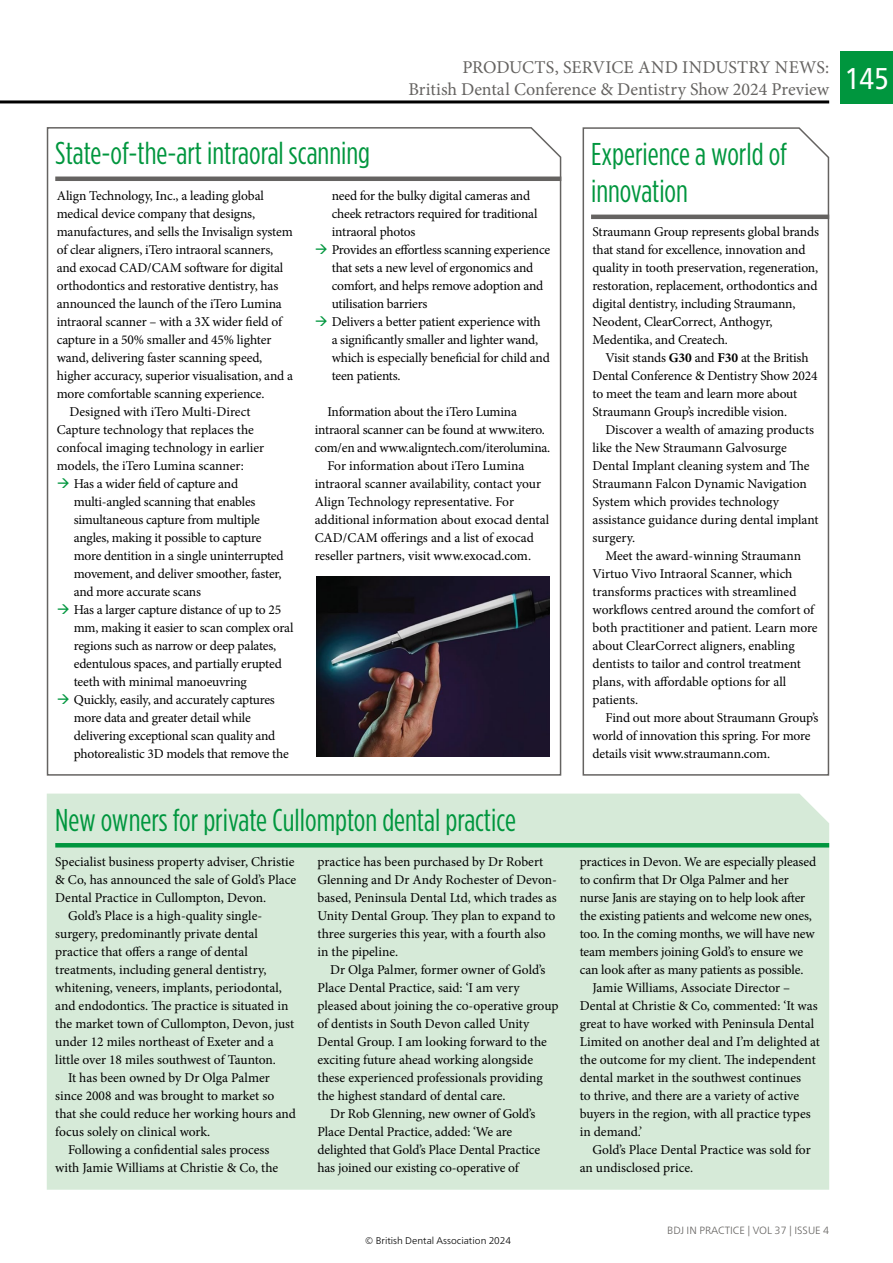
<style>
.page{position:relative;width:893px;height:1263px;background:#fff}
.page>*{position:absolute;margin:0;border:0;box-sizing:border-box;transform-origin:0 0}
.Title_underlined_black{font:31.5px "Gotham Condensed";color:#00963e}
.Title_underlined_colour{font:31.5px "Gotham Condensed";color:#00963e}
.NoXML_page_numbers{font:condensed 30px "Frutiger Neue LT Pro";color:#fff}
.NoXML_category{font:18px "Minion Pro";letter-spacing:-.005em;color:#656361}
.Para_body{font:13.5px/18px "Minion Pro";letter-spacing:-.005em;color:#000}
.Para_body_1st{font:13.5px/18px "Minion Pro";letter-spacing:-.015em;color:#000}
.NoXML_footer{font:300 10.5px "Frutiger Neue LT Pro";color:#656361}
.NoXML_Hidden_for_OnlinePDF{font:300 9.75px "Frutiger Neue LT Pro";color:#000}
.s1{font-weight:700}
</style>
<div class="page">
<div style="left:840px;top:51px;width:53px;height:52px;background:#00963e"></div>
<hr style="left:0;top:100px;width:829px;height:3px;background:#000">
<svg style="left:582px;top:127px;width:248px;height:649px"></svg>
<hr style="left:591px;top:215px;width:238px;height:4px;background:#656361">
<svg style="left:46px;top:127px;width:516px;height:649px"></svg>
<div style="left:55px;top:176px;width:506px;height:5px;background:#656361"></div>
<div style="left:47px;top:793px;width:782px;height:397px;background:#d6ead8"></div>
<hr style="left:55px;top:843px;width:774px;height:4px;background:#00963e">
<img style="left:316px;top:576px;width:234px;height:180px">
<svg style="left:58px;top:478px;width:11px;height:10px"></svg>
<svg style="left:58px;top:604px;width:11px;height:10px"></svg>
<svg style="left:58px;top:694px;width:11px;height:10px"></svg>
<svg style="left:316px;top:244px;width:11px;height:10px"></svg>
<svg style="left:316px;top:316px;width:11px;height:10px"></svg>
<p class="Title_underlined_black" style="left:55px;top:135px;width:316px">State-of-the-art intraoral scanning</p>
<p class="NoXML_category" style="left:462px;top:55px;width:368px">PRODUCTS, SERVICE AND INDUSTRY NEWS:</p>
<p class="NoXML_category" style="left:409px;top:77px;width:422px">British Dental Conference &amp; Dentistry Show 2024 Preview</p>
<p class="Title_underlined_black" style="left:591px;top:136px;width:198px">Experience a world of</p>
<p class="Para_body_1st" style="left:57px;top:186px;width:209px">Align Technology, Inc., a leading global</p>
<p class="Title_underlined_black" style="left:591px;top:173px;width:98px">innovation</p>
<p class="Para_body_1st" style="left:57px;top:204px;width:238px">medical device company that designs, manufactures, and sells the Invisalign system of clear aligners, iTero intraoral scanners, and exocad CAD/CAM software for digital orthodontics and restorative dentistry, has announced the launch of the iTero Lumina intraoral scanner – with a 3X wider field of capture in a 50% smaller and 45% lighter wand, delivering faster scanning speed, higher accuracy, superior visualisation, and a more comfortable scanning experience.</p>
<p class="Para_body" style="left:57px;top:402px;width:209px;text-indent:13px">Designed with iTero Multi-Direct Capture technology that replaces the confocal imaging technology in earlier models, the iTero Lumina scanner:</p>
<p class="Para_body_1st" style="left:74px;top:474px;width:211px">Has a wider field of capture and multi-angled scanning that enables simultaneous capture from multiple angles, making it possible to capture more dentition in a single uninterrupted movement, and deliver smoother, faster, and more accurate scans</p>
<p class="Para_body_1st" style="left:74px;top:600px;width:221px">Has a larger capture distance of up to 25 mm, making it easier to scan complex oral regions such as narrow or deep palates, edentulous spaces, and partially erupted teeth with minimal manoeuvring</p>
<p class="Para_body_1st" style="left:74px;top:690px;width:217px">Quickly, easily, and accurately captures more data and greater detail while delivering exceptional scan quality and photorealistic 3D models that remove the</p>
<p class="Para_body_1st" style="left:332px;top:186px;width:207px">need for the bulky digital cameras and cheek retractors required for traditional intraoral photos</p>
<p class="Para_body_1st" style="left:332px;top:240px;width:220px">Provides an effortless scanning experience that sets a new level of ergonomics and comfort, and helps remove adoption and utilisation barriers</p>
<p class="Para_body_1st" style="left:332px;top:312px;width:220px">Delivers a better patient experience with a significantly smaller and lighter wand, which is especially beneficial for child and teen patients.</p>
<p class="Para_body" style="left:315px;top:402px;width:237px;text-indent:13px">Information about the iTero Lumina intraoral scanner can be found at www.itero. com/en and www.aligntech.com/iterolumina.</p>
<p class="Para_body" style="left:315px;top:456px;width:236px;text-indent:13px">For information about iTero Lumina intraoral scanner availability, contact your Align Technology representative. For additional information about exocad dental CAD/CAM offerings and a list of exocad reseller partners, visit www.exocad.com.</p>
<p class="Para_body_1st" style="left:593px;top:222px;width:228px">Straumann Group represents global brands that stand for excellence, innovation and quality in tooth preservation, regeneration, restoration, replacement, orthodontics and digital dentistry, including Straumann, Neodent, ClearCorrect, Anthogyr, Medentika, and Createch.</p>
<p class="Para_body" style="left:593px;top:348px;width:227px;text-indent:13px">Visit stands <span class="s1">G30</span> and <span class="s1">F30</span> at the British Dental Conference &amp; Dentistry Show 2024 to meet the team and learn more about Straumann Group’s incredible vision.</p>
<p class="Para_body" style="left:593px;top:420px;width:228px;text-indent:13px">Discover a wealth of amazing products like the New Straumann Galvosurge Dental Implant cleaning system and The Straumann Falcon Dynamic Navigation System which provides technology assistance guidance during dental implant surgery.</p>
<p class="Para_body" style="left:593px;top:546px;width:227px;text-indent:13px">Meet the award-winning Straumann Virtuo Vivo Intraoral Scanner, which transforms practices with streamlined workflows centred around the comfort of both practitioner and patient. Learn more about ClearCorrect aligners, enabling dentists to tailor and control treatment plans, with affordable options for all patients.</p>
<p class="Para_body" style="left:593px;top:708px;width:227px;text-indent:13px">Find out more about Straumann Group’s world of innovation this spring. For more details visit www.straumann.com.</p>
<p class="NoXML_page_numbers" style="left:845px;top:61px;width:46px">145</p>
<p class="Title_underlined_colour" style="left:55px;top:802px;width:462px">New owners for private Cullompton dental practice</p>
<p class="Para_body_1st" style="left:55px;top:852px;width:242px">Specialist business property adviser, Christie &amp; Co, has announced the sale of Gold’s Place<br>Dental Practice in Cullompton, Devon.</p>
<p class="Para_body" style="left:55px;top:906px;width:240px;text-indent:13px">Gold’s Place is a high-quality single&shy;surgery, predominantly private dental practice that offers a range of dental treatments, including general dentistry, whitening, veneers, implants, periodontal, and endodontics. The practice is situated in the market town of Cullompton, Devon, just under 12 miles northeast of Exeter and a little over 18 miles southwest of Taunton.</p>
<p class="Para_body" style="left:55px;top:1068px;width:242px;text-indent:13px">It has been owned by Dr Olga Palmer since 2008 and was brought to market so that she could reduce her working hours and focus solely on clinical work.</p>
<p class="Para_body" style="left:55px;top:1140px;width:225px;text-align:center">Following a confidential sales process with Jamie Williams at Christie &amp; Co, the</p>
<p class="Para_body" style="left:317px;top:852px;width:241px">practice has been purchased by Dr Robert Glenning and Dr Andy Rochester of Devon&shy;based, Peninsula Dental Ltd, which trades as Unity Dental Group. They plan to expand to three surgeries this year, with a fourth also in the pipeline.</p>
<p class="Para_body" style="left:317px;top:960px;width:242px;text-indent:13px">Dr Olga Palmer, former owner of Gold’s Place Dental Practice, said: ‘I am very pleased about joining the co-operative group of dentists in South Devon called Unity Dental Group. I am looking forward to the exciting future ahead working alongside these experienced professionals providing the highest standard of dental care.</p>
<p class="Para_body" style="left:317px;top:1104px;width:224px;text-indent:13px">Dr Rob Glenning, new owner of Gold’s Place Dental Practice, added: ‘We are delighted that Gold’s Place Dental Practice has joined our existing co-operative of</p>
<p class="Para_body" style="left:580px;top:852px;width:238px">practices in Devon. We are especially pleased to confirm that Dr Olga Palmer and her nurse Janis are staying on to help look after the existing patients and welcome new ones, too. In the coming months, we will have new team members joining Gold’s to ensure we can look after as many patients as possible.</p>
<p class="Para_body" style="left:580px;top:978px;width:242px;text-indent:13px">Jamie Williams, Associate Director – Dental at Christie &amp; Co, commented: ‘It was great to have worked with Peninsula Dental Limited on another deal and I’m delighted at the outcome for my client. The independent dental market in the southwest continues<br>to thrive, and there are a variety of active buyers in the region, with all practice types in demand.’</p>
<p class="Para_body" style="left:580px;top:1140px;width:232px;text-indent:13px">Gold’s Place Dental Practice was sold for an undisclosed price.</p>
<p class="NoXML_Hidden_for_OnlinePDF" style="left:365px;top:1234px;width:148px">© British Dental Association 2024</p>
<p class="NoXML_footer" style="left:667px;top:1224px;width:163px">BDJ IN PRACTICE | VOL 37 | ISSUE 4</p>
</div>
